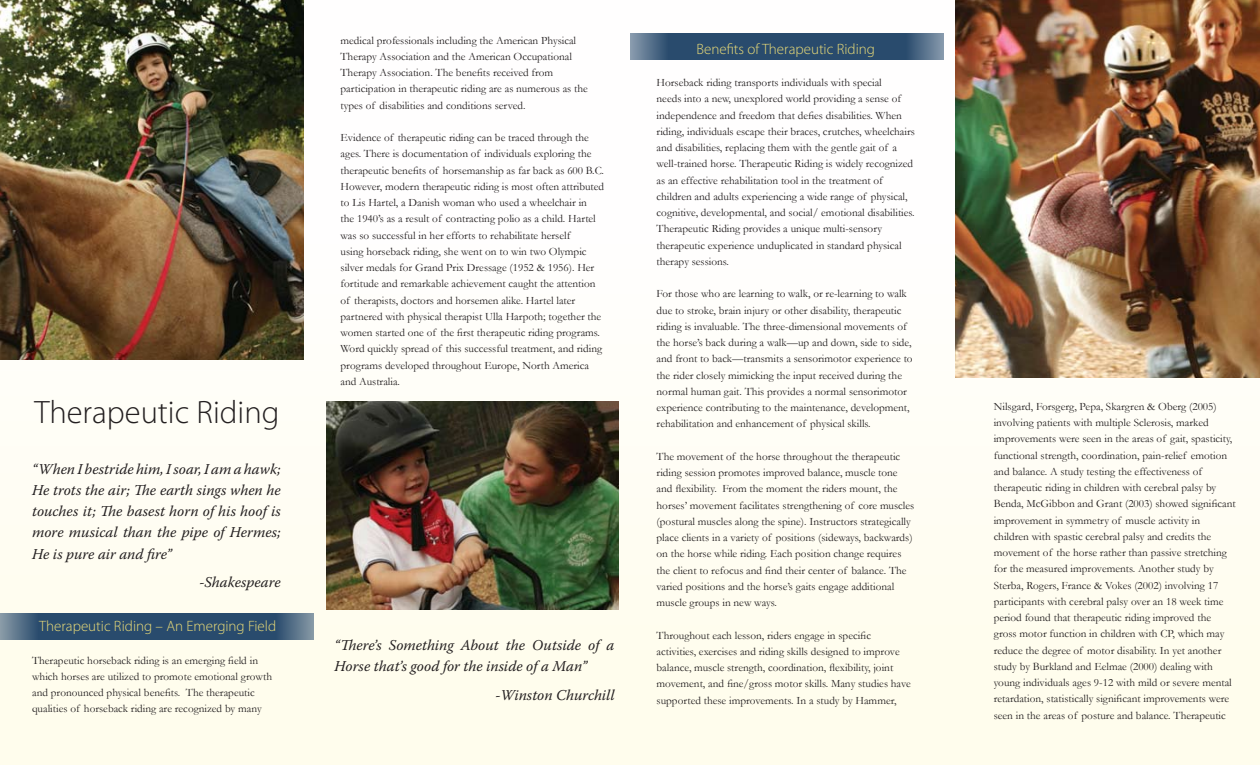
<style>
.page{position:relative;width:1260px;height:765px;background:#fffdf5}
.page>*{position:absolute;margin:0;border:0;box-sizing:border-box;transform-origin:0 0}
.t1{font:300 32.5px "Myriad Pro";color:#231f20}
.t2{font:italic 15px/21.2px "Warnock Pro";color:#231f20;text-align:justify}
.t3{font:300 15px "Myriad Pro";color:#ebdc78}
.t4{font:11.25px/16.2px "Garamond";color:#231f20}
</style>
<div class="page">
<svg style="left:0;top:614px;width:156px;height:26px;background:#355574"></svg>
<svg style="left:156px;top:614px;width:158px;height:26px;background:#345474"></svg>
<svg style="left:630px;top:34px;width:156px;height:26px;background:#355575"></svg>
<svg style="left:786px;top:34px;width:158px;height:26px;background:#345474"></svg>
<img style="left:0;top:0;width:303px;height:360px">
<img style="left:326px;top:401px;width:292px;height:209px">
<img style="left:955px;top:0;width:305px;height:378px">
<h1 class="t1" style="left:34px;top:393px;width:247px">Therapeutic Riding</h1>
<h2 class="t2" style="left:32px;top:458px;width:250px">“When I bestride him, I soar, I am a hawk; He trots the air; The earth sings when he touches it; The basest horn of his hoof is more musical than the pipe of Hermes; He is pure air and fire”</h2>
<h2 class="t2" style="left:199px;top:571px;width:83px">-Shakespeare</h2>
<h2 class="t3" style="left:39px;top:617px;width:239px">Therapeutic Riding – An Emerging Field</h2>
<p class="t4" style="left:32px;top:652px;width:241px">Therapeutic horseback riding is an emerging field in which horses are utilized to promote emotional growth and pronounced physical benefits. The therapeutic qualities of horseback riding are recognized by many</p>
<p class="t4" style="left:341px;top:32px;width:249px">medical professionals including the American Physical Therapy Association and the American Occupational Therapy Association. The benefits received from participation in therapeutic riding are as numerous as the types of disabilities and conditions served.</p>
<p class="t4" style="left:341px;top:129px;width:265px">Evidence of therapeutic riding can be traced through the ages. There is documentation of individuals exploring the therapeutic benefits of horsemanship as far back as 600 B.C.<br>However, modern therapeutic riding is most often attributed to Lis Hartel, a Danish woman who used a wheelchair in<br>the 1940’s as a result of contracting polio as a child. Hartel was so successful in her efforts to rehabilitate herself<br>using horseback riding, she went on to win two Olympic silver medals for Grand Prix Dressage (1952 &amp; 1956). Her fortitude and remarkable achievement caught the attention of therapists, doctors and horsemen alike. Hartel later partnered with physical therapist Ulla Harpoth; together the women started one of the first therapeutic riding programs.<br>Word quickly spread of this successful treatment, and riding programs developed throughout Europe, North America and Australia.</p>
<h2 class="t2" style="left:335px;top:634px;width:281px">“There’s Something About the Outside of a<br>Horse that’s good for the inside of a Man”</h2>
<h2 class="t2" style="left:496px;top:684px;width:121px">-Winston Churchill</h2>
<h2 class="t3" style="left:696px;top:40px;width:180px">Benefits of Therapeutic Riding</h2>
<p class="t4" style="left:657px;top:74px;width:260px">Horseback riding transports individuals with special<br>needs into a new, unexplored world providing a sense of independence and freedom that defies disabilities. When riding, individuals escape their braces, crutches, wheelchairs and disabilities, replacing them with the gentle gait of a well-trained horse. Therapeutic Riding is widely recognized as an effective rehabilitation tool in the treatment of children and adults experiencing a wide range of physical, cognitive, developmental, and social/ emotional disabilities.<br>Therapeutic Riding provides a unique multi-sensory therapeutic experience unduplicated in standard physical therapy sessions.</p>
<p class="t4" style="left:657px;top:286px;width:258px">For those who are learning to walk, or re-learning to walk due to stroke, brain injury or other disability, therapeutic riding is invaluable. The three-dimensional movements of the horse’s back during a walk—up and down, side to side, and front to back—transmits a sensorimotor experience to the rider closely mimicking the input received during the normal human gait. This provides a normal sensorimotor experience contributing to the maintenance, development, rehabilitation and enhancement of physical skills.</p>
<p class="t4" style="left:657px;top:448px;width:259px">The movement of the horse throughout the therapeutic riding session promotes improved balance, muscle tone and flexibility. From the moment the riders mount, the horses’ movement facilitates strengthening of core muscles (postural muscles along the spine). Instructors strategically place clients in a variety of positions (sideways, backwards) on the horse while riding. Each position change requires the client to refocus and find their center of balance. The varied positions and the horse’s gaits engage additional muscle groups in new ways.</p>
<p class="t4" style="left:657px;top:627px;width:256px">Throughout each lesson, riders engage in specific activities, exercises and riding skills designed to improve balance, muscle strength, coordination, flexibility, joint movement, and fine/gross motor skills. Many studies have supported these improvements. In a study by Hammer,</p>
<p class="t4" style="left:994px;top:398px;width:244px">Nilsgard, Forsgerg, Pepa, Skargren &amp; Oberg (2005) involving patients with multiple Sclerosis, marked improvements were seen in the areas of gait, spasticity, functional strength, coordination, pain-relief emotion and balance. A study testing the effectiveness of therapeutic riding in children with cerebral palsy by Benda, McGibbon and Grant (2003) showed significant improvement in symmetry of muscle activity in children with spastic cerebral palsy and credits the movement of the horse rather than passive stretching for the measured improvements. Another study by Sterba, Rogers, France &amp; Vokes (2002) involving 17 participants with cerebral palsy over an 18 week time period found that therapeutic riding improved the gross motor function in children with CP, which may reduce the degree of motor disability. In yet another study by Burkland and Eelmae (2000) dealing with young individuals ages 9-12 with mild or severe mental retardation, statistically significant improvements were seen in the areas of posture and balance. Therapeutic</p>
</div>
